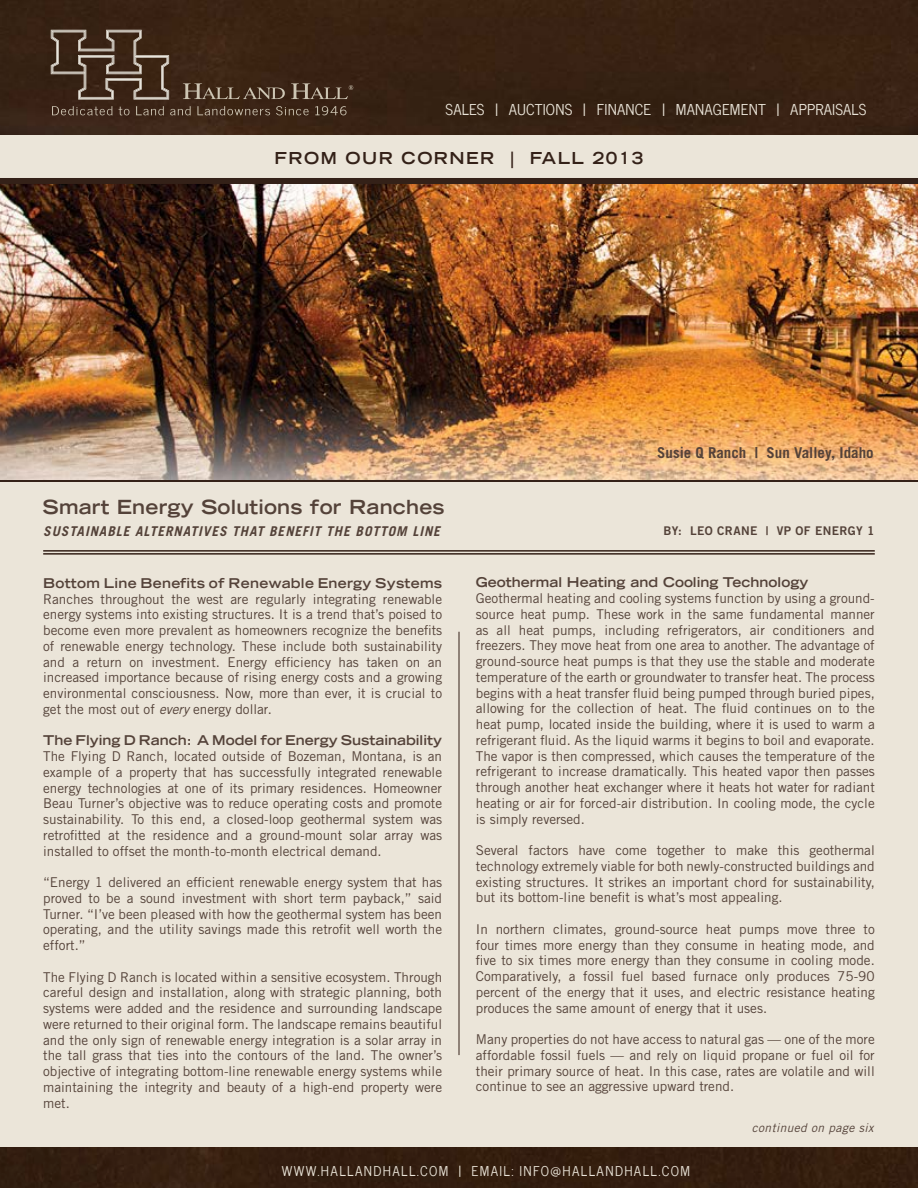
<style>
.page{position:relative;width:918px;height:1188px;background:#ebe5d9}
.page>*{position:absolute;margin:0;border:0;box-sizing:border-box;transform-origin:0 0}
.t1{font:700 expanded 19.5px "Trade Gothic LT Std";letter-spacing:.01em;color:#544239}
.t2{font:700 expanded 16.5px "Trade Gothic LT Std";letter-spacing:.09em;color:#342118}
.t3{font:15px "News Cycle";letter-spacing:.01em;color:#ebe5d9}
.t4{font:700 15px "Trade Gothic LT Std";color:#544239}
.t5{font:13.5px/15.8px "Trade Gothic LT Std";color:#544239;text-align:justify}
.t6{font:700 expanded 13.5px "Trade Gothic LT Std";color:#544239}
.t7{font:italic 700 13.5px "Trade Gothic LT Std";letter-spacing:.07em;color:#544239}
.t8{font:13.5px "News Cycle";letter-spacing:.1em;color:#ebe5d9}
.t9{font:700 expanded 13.5px "Trade Gothic LT Std";letter-spacing:.02em;color:#544239}
.t10{font:12px "Trade Gothic LT Std Bd 2";letter-spacing:.03em;color:#544239}
.t11{font:italic 12px "Trade Gothic LT Std";letter-spacing:.03em;color:#544239}
.s1{font-style:italic}
</style>
<div class="page">
<div style="left:0;top:0;width:918px;height:134px;background:#392213"></div>
<svg style="left:183px;top:83px;width:102px;height:16px"></svg>
<svg style="left:291px;top:83px;width:62px;height:16px"></svg>
<svg style="left:52px;top:106px;width:61px;height:9px"></svg>
<svg style="left:119px;top:107px;width:11px;height:8px"></svg>
<svg style="left:136px;top:106px;width:28px;height:9px"></svg>
<svg style="left:170px;top:106px;width:21px;height:9px"></svg>
<svg style="left:197px;top:106px;width:73px;height:9px"></svg>
<svg style="left:276px;top:106px;width:33px;height:9px"></svg>
<svg style="left:315px;top:106px;width:32px;height:9px"></svg>
<svg style="left:51px;top:30px;width:118px;height:70px"></svg>
<div style="left:0;top:1148px;width:918px;height:40px;background:#331e0f"></div>
<img style="left:0;top:184px;width:918px;height:296px">
<hr style="left:0;top:480px;width:918px;height:2px;background:#342118">
<div style="left:0;top:178px;width:918px;height:6px;background:#342118"></div>
<hr style="left:43px;top:550px;width:832px;height:2px;background:#342118">
<hr style="left:43px;top:553px;width:832px;height:2px;background:#342118">
<hr style="left:459px;top:632px;width:1px;height:423px;background:#342118">
<p class="t3" style="left:446px;top:97px;width:422px">SALES | AUCTIONS | FINANCE | MANAGEMENT | APPRAISALS</p>
<p class="t2" style="left:275px;top:147px;width:370px">From Our Corner | fall 2013</p>
<h1 class="t1" style="left:43px;top:494px;width:403px">Smart Energy Solutions for Ranches</h1>
<p class="t7" style="left:43px;top:523px;width:398px">SUSTAINABLE ALTERNATIVES THAT BENEFIT THE BOTTOM LINE</p>
<p class="t4" style="left:657px;top:443px;width:218px">Susie Q Ranch | Sun Valley, Idaho</p>
<p class="t10" style="left:663px;top:524px;width:213px">BY: LEO CRANE | VP OF ENERGY 1</p>
<p class="t9" style="left:43px;top:574px;width:400px">Bottom Line Benefits of Renewable Energy Systems</p>
<p class="t5" style="left:43px;top:591px;width:400px">Ranches throughout the west are regularly integrating renewable energy systems into existing structures. It is a trend that’s poised to become even more prevalent as homeowners recognize the benefits of renewable energy technology. These include both sustainability and a return on investment. Energy efficiency has taken on an increased importance because of rising energy costs and a growing environmental consciousness. Now, more than ever, it is crucial to get the most out of <span class="s1">every</span> energy dollar.</p>
<p class="t6" style="left:43px;top:732px;width:400px">The Flying D Ranch: A Model for Energy Sustainability</p>
<p class="t5" style="left:43px;top:748px;width:400px">The Flying D Ranch, located outside of Bozeman, Montana, is an example of a property that has successfully integrated renewable energy technologies at one of its primary residences. Homeowner Beau Turner’s objective was to reduce operating costs and promote sustainability. To this end, a closed-loop geothermal system was retrofitted at the residence and a ground-mount solar array was installed to offset the month-to-month electrical demand.</p>
<p class="t5" style="left:43px;top:874px;width:400px">“Energy 1 delivered an efficient renewable energy system that has proved to be a sound investment with short term payback,” said Turner. “I’ve been pleased with how the geothermal system has been operating, and the utility savings made this retrofit well worth the effort.”</p>
<p class="t5" style="left:43px;top:969px;width:400px">The Flying D Ranch is located within a sensitive ecosystem. Through careful design and installation, along with strategic planning, both systems were added and the residence and surrounding landscape were returned to their original form. The landscape remains beautiful and the only sign of renewable energy integration is a solar array in the tall grass that ties into the contours of the land. The owner’s objective of integrating bottom-line renewable energy systems while maintaining the integrity and beauty of a high-end property were met.</p>
<p class="t6" style="left:476px;top:574px;width:334px">Geothermal Heating and Cooling Technology</p>
<p class="t5" style="left:476px;top:590px;width:400px">Geothermal heating and cooling systems function by using a ground&shy;source heat pump. These work in the same fundamental manner as all heat pumps, including refrigerators, air conditioners and freezers. They move heat from one area to another. The advantage of ground-source heat pumps is that they use the stable and moderate temperature of the earth or groundwater to transfer heat. The process begins with a heat transfer fluid being pumped through buried pipes, allowing for the collection of heat. The fluid continues on to the heat pump, located inside the building, where it is used to warm a refrigerant fluid. As the liquid warms it begins to boil and evaporate.<br>The vapor is then compressed, which causes the temperature of the refrigerant to increase dramatically. This heated vapor then passes through another heat exchanger where it heats hot water for radiant heating or air for forced-air distribution. In cooling mode, the cycle is simply reversed.</p>
<p class="t5" style="left:476px;top:842px;width:400px">Several factors have come together to make this geothermal technology extremely viable for both newly-constructed buildings and existing structures. It strikes an important chord for sustainability, but its bottom-line benefit is what’s most appealing.</p>
<p class="t5" style="left:476px;top:921px;width:400px">In northern climates, ground-source heat pumps move three to four times more energy than they consume in heating mode, and five to six times more energy than they consume in cooling mode.<br>Comparatively, a fossil fuel based furnace only produces 75-90 percent of the energy that it uses, and electric resistance heating produces the same amount of energy that it uses.</p>
<p class="t5" style="left:476px;top:1031px;width:400px">Many properties do not have access to natural gas — one of the more affordable fossil fuels — and rely on liquid propane or fuel oil for their primary source of heat. In this case, rates are volatile and will continue to see an aggressive upward trend.</p>
<p class="t11" style="left:752px;top:1121px;width:123px">continued on page six</p>
<p class="t8" style="left:282px;top:1159px;width:58px">WWW.HALLAN</p>
<p class="t8" style="left:373px;top:1159px;width:57px">DHALL.COM</p>
<p class="t8" style="left:459px;top:1159px;width:22px">| EMAIL</p>
<p class="t8" style="left:511px;top:1159px;width:17px">: INFO</p>
<p class="t8" style="left:551px;top:1159px;width:31px">@HALLAN</p>
<p class="t8" style="left:615px;top:1159px;width:57px">DHALL.COM</p>
</div>
